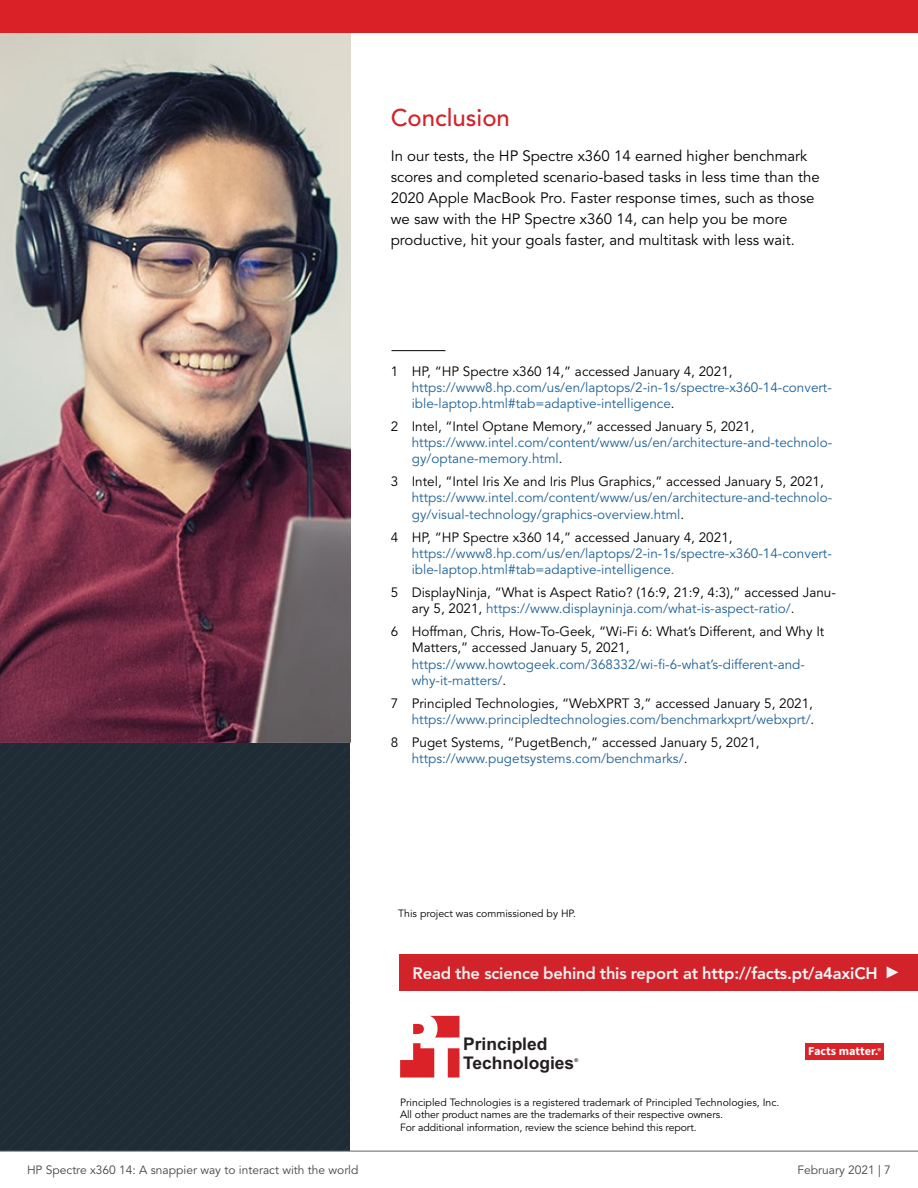
<style>
.page{position:relative;width:918px;height:1188px;background:#fff}
.page>*{position:absolute;margin:0;border:0;box-sizing:border-box;transform-origin:0 0}
.t1{font:500 24px "Avenir LT Pro";color:#d2232a}
.t2{font:700 17.4px/18.6px "Arial";color:#231f20}
.t3{font:800 16.5px "Avenir LT Pro";letter-spacing:-.01em;color:#f1f1f2}
.t4{font:15px/21px "Avenir LT Pro";color:#000}
.t5{font:13.5px/16.2px "Avenir LT Pro";color:#1f6296}
.t6{font:13.5px/16.2px "Avenir LT Pro";color:#000}
.t7{font:700 12.15px "Source Sans Pro";color:#fff}
.t8{font:12px "Avenir LT Pro";color:#464547}
.t9{font:10.5px/12.6px "Avenir LT Pro";letter-spacing:-.01em;color:#000}
.t10{font:700 5.25px "Arial";color:#231f20}
.s1{color:#000}
.s2{color:#1f6296}
.s3{color:#f4f7fa}
.s4{font-weight:600;font-size:8.55px}
</style>
<div class="page">
<img style="left:0;top:32px;width:350px;height:710px">
<div style="left:0;top:742px;width:350px;height:409px;background:#1f2c36"></div>
<hr style="left:392px;top:350px;width:54px;height:1px;background:#000">
<svg style="left:400px;top:1016px;width:59px;height:62px"></svg>
<div style="left:805px;top:1043px;width:78px;height:17px;background:#da2229"></div>
<div style="left:399px;top:954px;width:519px;height:37px;background:#d2232a"></div>
<svg style="left:887px;top:966px;width:11px;height:12px"></svg>
<hr style="left:0;top:1151px;width:918px;height:1px;background:#616264">
<div style="left:0;top:0;width:918px;height:32px;background:#da2128"></div>
<h1 class="t1" style="left:391px;top:104px;width:121px">Conclusion</h1>
<p class="t4" style="left:391px;top:145px;width:430px">In our tests, the HP Spectre x360 14 earned higher benchmark scores and completed scenario-based tasks in less time than the 2020 Apple MacBook Pro. Faster response times, such as those we saw with the HP Spectre x360 14, can help you be more productive, hit your goals faster, and multitask with less wait.</p>
<p class="t6" style="left:391px;top:363px;width:343px">1 HP, “HP Spectre x360 14,” accessed January 4, 2021,</p>
<p class="t5" style="left:412px;top:379px;width:422px">https://www8.hp.com/us/en/laptops/2-in-1s/spectre-x360-14-convert&shy;ible-laptop.html#tab=adaptive-intelligence<span class="s1">.</span></p>
<p class="t6" style="left:391px;top:418px;width:365px">2 Intel, “Intel Optane Memory,” accessed January 5, 2021,</p>
<p class="t5" style="left:412px;top:435px;width:422px">https://www.intel.com/content/www/us/en/architecture-and-technolo&shy;gy/optane-memory.html<span class="s1">.</span></p>
<p class="t6" style="left:391px;top:474px;width:435px">3 Intel, “Intel Iris Xe and Iris Plus Graphics,” accessed January 5, 2021,</p>
<p class="t5" style="left:412px;top:490px;width:422px">https://www.intel.com/content/www/us/en/architecture-and-technolo&shy;gy/visual-technology/graphics-overview.html<span class="s1">.</span></p>
<p class="t6" style="left:391px;top:529px;width:343px">4 HP, “HP Spectre x360 14,” accessed January 4, 2021,</p>
<p class="t5" style="left:412px;top:545px;width:422px">https://www8.hp.com/us/en/laptops/2-in-1s/spectre-x360-14-convert&shy;ible-laptop.html#tab=adaptive-intelligence.</p>
<p class="t6" style="left:412px;top:584px;width:426px;text-indent:-21px">5 DisplayNinja, “What is Aspect Ratio? (16:9, 21:9, 4:3),” accessed Janu&shy;ary 5, 2021, <span class="s2">https://www.displayninja.com/what-is-aspect-ratio/</span>.</p>
<p class="t6" style="left:412px;top:624px;width:414px;text-indent:-21px">6 Hoffman, Chris, How-To-Geek, “Wi-Fi 6: What’s Different, and Why It<br>Matters,” accessed January 5, 2021,</p>
<p class="t5" style="left:412px;top:656px;width:395px">https://www.howtogeek.com/368332/wi-fi-6-what’s-different-and&shy;why-it-matters/<span class="s1">.</span></p>
<p class="t5" style="left:391px;top:695px;width:425px;text-align:right"><span class="s1">7 Principled Technologies, “WebXPRT 3,” accessed January 5, 2021, </span>https://www.principledtechnologies.com/benchmarkxprt/webxprt/<span class="s1">.</span></p>
<p class="t6" style="left:412px;top:734px;width:349px;text-indent:-21px">8 Puget Systems, “PugetBench,” accessed January 5, 2021, <span class="s2">https://www.pugetsystems.com/benchmarks/</span>.</p>
<p class="t9" style="left:398px;top:908px;width:179px">This project was commissioned by HP.</p>
<p class="t3" style="left:413px;top:963px;width:467px">Read the science behind this report at <span class="s3">http://facts.pt/a4axiCH</span></p>
<p class="t2" style="left:463px;top:1036px;width:113px">Principled<br>Technologies</p>
<p class="t10" style="left:574px;top:1057px;width:5px">®</p>
<p class="t9" style="left:400px;top:1096px;width:381px">Principled Technologies is a registered trademark of Principled Technologies, Inc.<br>All other product names are the trademarks of their respective owners.<br>For additional information, review the science behind this report.</p>
<p class="t7" style="left:808px;top:1043px;width:74px">Facts matter.<span class="s4">®</span></p>
<p class="t8" style="left:27px;top:1163px;width:333px">HP Spectre x360 14: A snappier way to interact with the world</p>
<p class="t8" style="left:798px;top:1163px;width:95px">February 2021 | 7</p>
</div>
